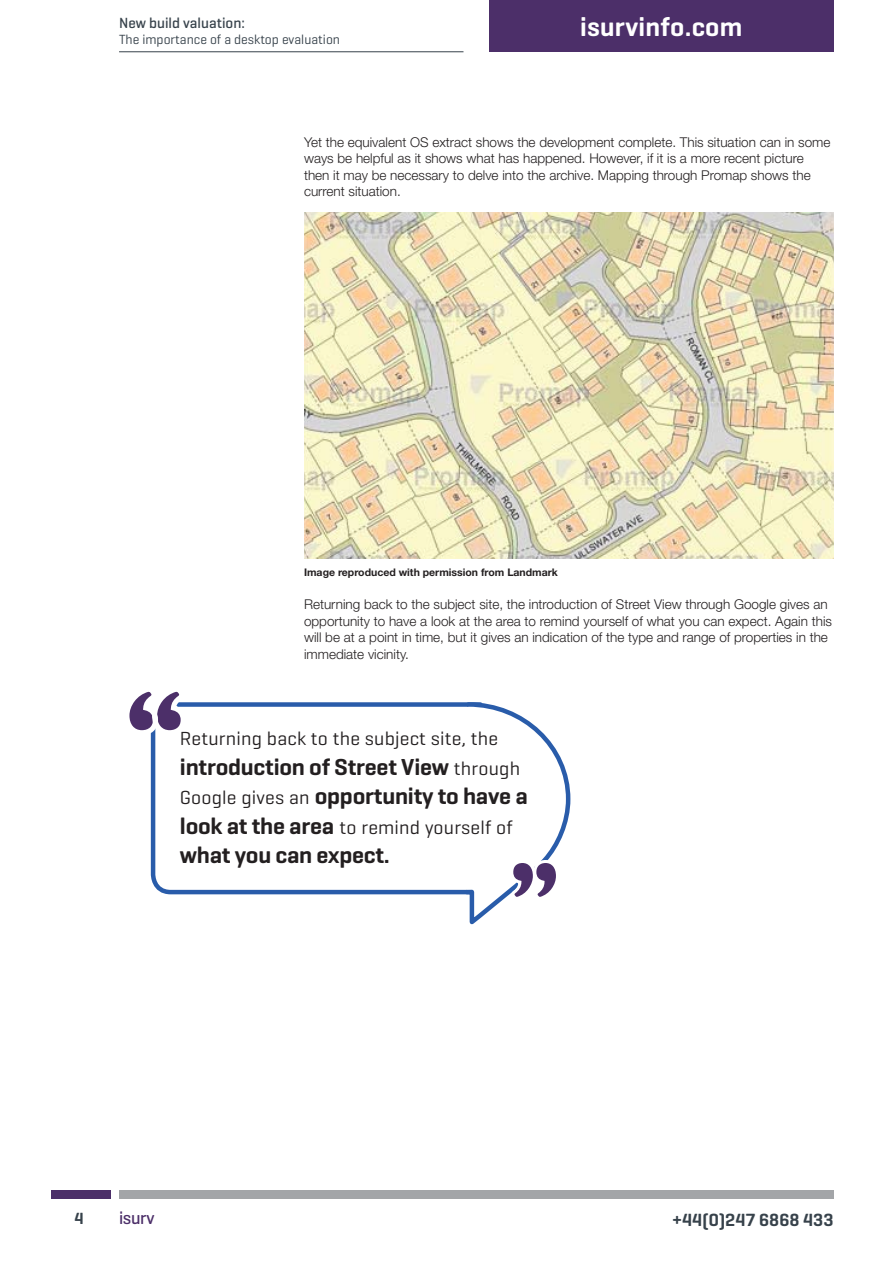
<style>
.page{position:relative;width:893px;height:1263px;background:#fff}
.page>*{position:absolute;margin:0;border:0;box-sizing:border-box;transform-origin:0 0}
.t1{font:600 27px "Geogrotesque";letter-spacing:.01em;color:#fff}
.t2{font:600 23.55px/29.2px "Geogrotesque";letter-spacing:-.01em;color:#231f20}
.t3{font:19.35px "Geogrotesque";letter-spacing:.01em;color:#231f20}
.t4{font:600 18px "Geogrotesque";color:#37424b}
.t5{font:500 18px "Geogrotesque";letter-spacing:-.02em;color:#4c2f69}
.t6{font:600 16.5px "Geogrotesque";color:#37424b}
.t7{font:500 15px "Geogrotesque";color:#37424b}
.t8{font:300 13.5px/16.5px "Helvetica Neue LT";color:#231f20}
.t9{font:13.5px "Geogrotesque";color:#37424b}
.t10{font:700 10.5px "Helvetica Neue LT";color:#231f20}
.s1{font-weight:400;font-size:19.35px}
.s2{font-weight:600;font-size:23.55px}
</style>
<div class="page">
<div style="left:119px;top:1191px;width:714px;height:8px;background:#a3a5a8"></div>
<div style="left:51px;top:1191px;width:60px;height:8px;background:#4c2f69"></div>
<div style="left:489px;top:0;width:344px;height:51px;background:#4c2f69"></div>
<hr style="left:119px;top:51px;width:344px;height:1px;background:#37424b">
<img style="left:304px;top:213px;width:529px;height:345px">
<svg style="left:150px;top:702px;width:312px;height:193px"></svg>
<svg style="left:129px;top:691px;width:60px;height:47px"></svg>
<svg style="left:462px;top:702px;width:109px;height:223px"></svg>
<p class="t7" style="left:119px;top:14px;width:127px">New build valuation:</p>
<p class="t9" style="left:119px;top:33px;width:222px">The importance of a desktop evaluation</p>
<h1 class="t1" style="left:580px;top:14px;width:164px">isurvinfo.com</h1>
<p class="t8" style="left:304px;top:135px;width:528px">Yet the equivalent OS extract shows the development complete. This situation can in some ways be helpful as it shows what has happened. However, if it is a more recent picture then it may be necessary to delve into the archive. Mapping through Promap shows the current situation.</p>
<p class="t10" style="left:304px;top:568px;width:255px">Image reproduced with permission from Landmark</p>
<p class="t8" style="left:304px;top:598px;width:529px">Returning back to the subject site, the introduction of Street View through Google gives an opportunity to have a look at the area to remind yourself of what you can expect. Again this will be at a point in time, but it gives an indication of the type and range of properties in the immediate vicinity.</p>
<h3 class="t3" style="left:180px;top:730px;width:320px">Returning back to the subject site, the</h3>
<h2 class="t2" style="left:180px;top:753px;width:349px">introduction of Street View <span class="s1">through<br>Google gives an</span> opportunity to have a</h2>
<h3 class="t3" style="left:180px;top:818px;width:334px"><span class="s2">look at the area</span> to remind yourself of</h3>
<h2 class="t2" style="left:180px;top:842px;width:211px">what you can expect.</h2>
<p class="t6" style="left:74px;top:1211px;width:11px">4</p>
<h3 class="t5" style="left:119px;top:1208px;width:37px">isurv</h3>
<h3 class="t4" style="left:672px;top:1211px;width:163px">+44(0)247 6868 433</h3>
</div>
